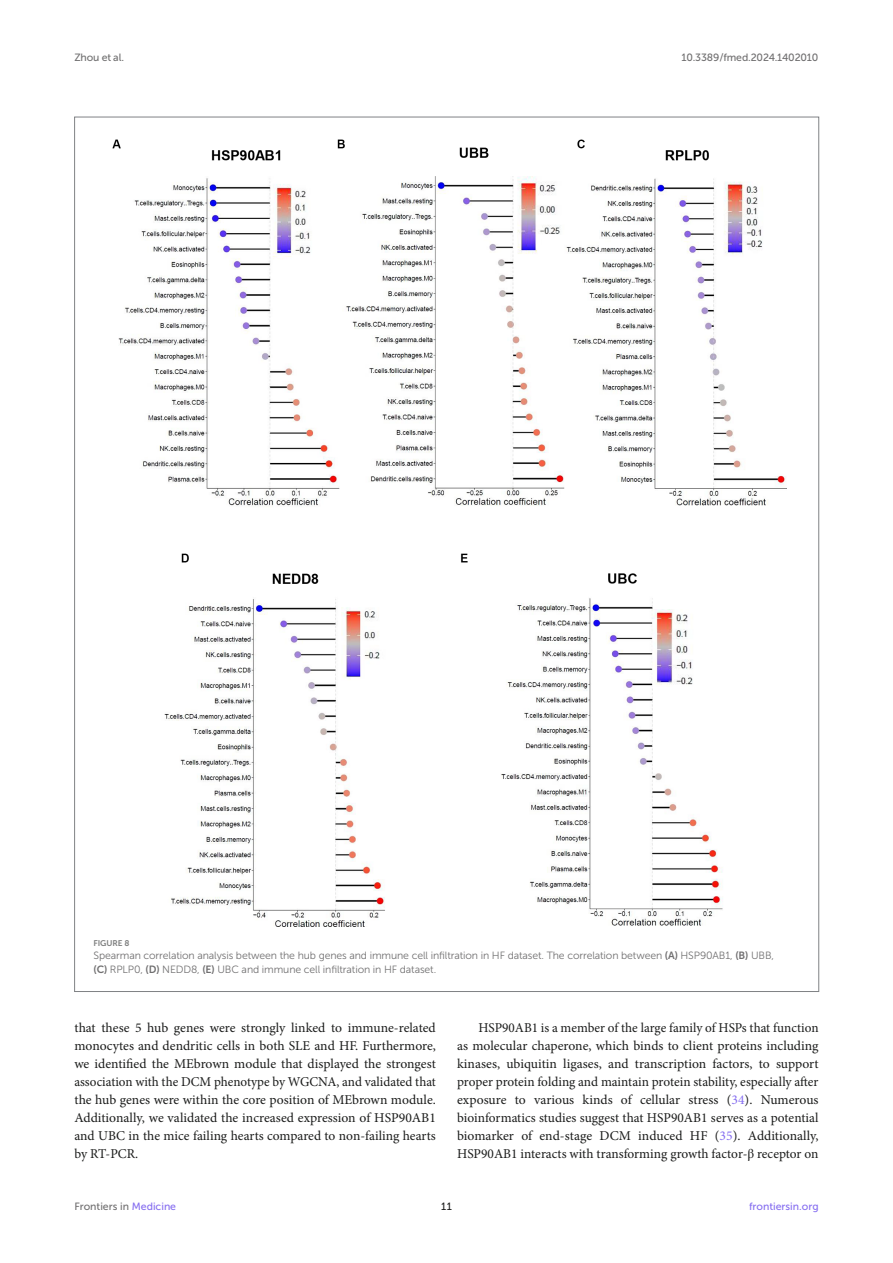
<style>
.page{position:relative;width:893px;height:1263px;background:#fff}
.page>*{position:absolute;margin:0;border:0;box-sizing:border-box;transform-origin:0 0}
.TEXT{font:13.5px/18px "Minion Pro";color:#1b1c1b;text-align:justify}
.FIG_LEG{font:10.5px/13.5px "Museo Sans 300";letter-spacing:-.01em;color:#706f70}
.t1{font:10.5px "Museo Sans 500";letter-spacing:-.015em;color:#706f70}
.t2{font:10.5px "Museo Sans 500";color:#856df0}
.t3{font:10.5px "Museo Sans 500";color:#1b1c1b}
.FIG_HD{font:8.25px "Museo Sans 700";letter-spacing:-.01em;color:#7e7f7f}
.s1{font-family:"Museo Sans 700"}
.s2{color:#856df0}
.s3{font-family:"STIX General"}
</style>
<div class="page">
<img style="left:112px;top:139px;width:675px;height:788px">
<p class="t1" style="left:74px;top:51px;width:51px">Zhou et al.</p>
<p class="t1" style="left:681px;top:51px;width:138px">10.3389/fmed.2024.1402010</p>
<p class="FIG_HD" style="left:94px;top:938px;width:37px">FIGURE 8</p>
<p class="FIG_LEG" style="left:94px;top:949px;width:682px">Spearman correlation analysis between the hub genes and immune cell infiltration in HF dataset. The correlation between <span class="s1">(A)</span> HSP90AB1, <span class="s1">(B)</span> UBB, <span class="s1">(C)</span> RPLP0, <span class="s1">(D)</span> NEDD8, <span class="s1">(E)</span> UBC and immune cell infiltration in HF dataset.</p>
<p class="TEXT" style="left:74px;top:1019px;width:363px">that these 5 hub genes were strongly linked to immune-related monocytes and dendritic cells in both SLE and HF. Furthermore, we identified the MEbrown module that displayed the strongest association with the DCM phenotype by WGCNA, and validated that the hub genes were within the core position of MEbrown module.<br>Additionally, we validated the increased expression of HSP90AB1 and UBC in the mice failing hearts compared to non-failing hearts by RT-PCR.</p>
<p class="TEXT" style="left:457px;top:1019px;width:363px;text-indent:21px">HSP90AB1 is a member of the large family of HSPs that function as molecular chaperone, which binds to client proteins including kinases, ubiquitin ligases, and transcription factors, to support proper protein folding and maintain protein stability, especially after exposure to various kinds of cellular stress (<span class="s2">34</span>). Numerous bioinformatics studies suggest that HSP90AB1 serves as a potential biomarker of end-stage DCM induced HF (<span class="s2">35</span>). Additionally, HSP90AB1 interacts with transforming growth factor-<span class="s3">β</span> receptor on</p>
<p class="t1" style="left:74px;top:1200px;width:103px">Frontiers in <span class="s2">Medicine</span></p>
<p class="t3" style="left:441px;top:1200px;width:12px">11</p>
<p class="t2" style="left:749px;top:1200px;width:71px">frontiersin.org</p>
</div>
